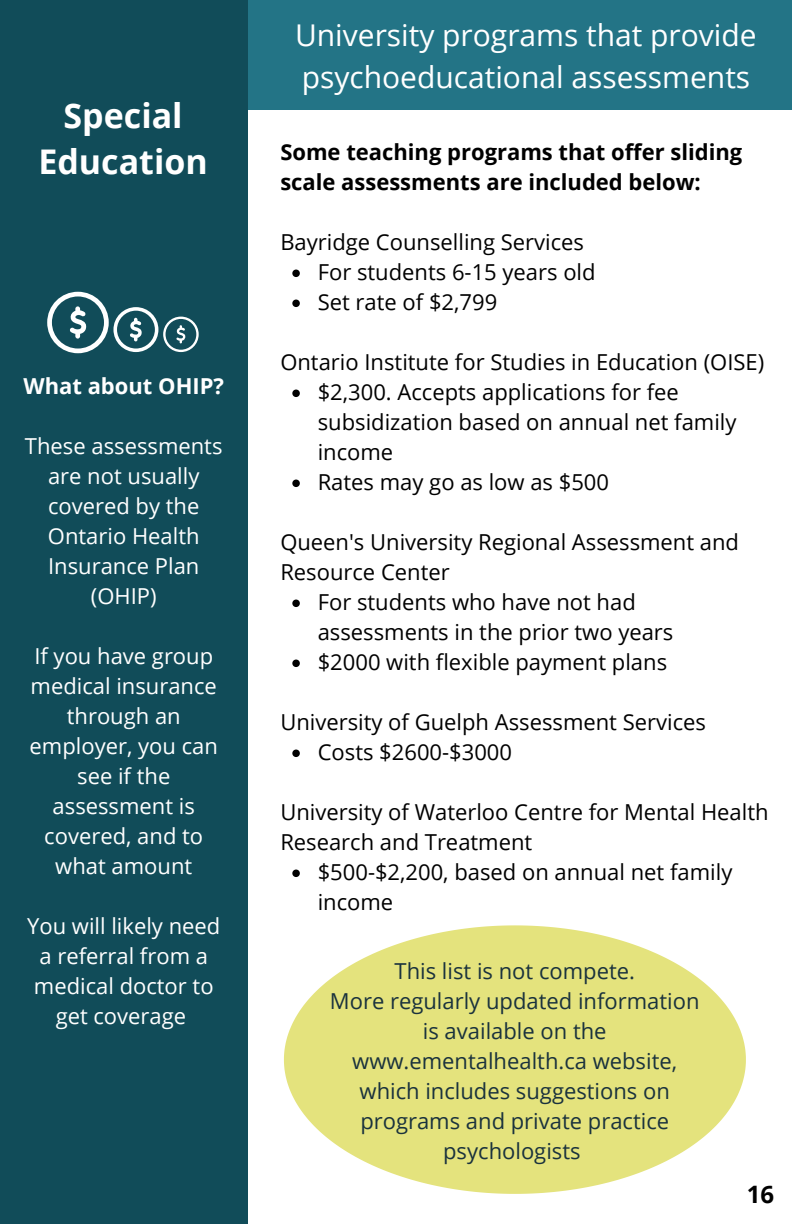
<style>
.page{position:relative;width:792px;height:1224px;background:#fff}
.page>*{position:absolute;margin:0;border:0;box-sizing:border-box;transform-origin:0 0}
.t1{font:700 34px/46.4px "Open Sans";color:#fff;text-align:center}
.t2{font:30px/42px "Open Sans";color:#fff}
.t3{font:700 24px "Open Sans";color:#000}
.t4{font:22px/30px "Open Sans";color:#000}
.t5{font:22px/30px "Open Sans";color:#fff;text-align:center}
.t6{font:22px/30px "Open Sans";color:#1a323d;text-align:center}
.t7{font:700 22px/30px "Open Sans";color:#000}
.t8{font:700 22px "Open Sans";color:#fff}
</style>
<div class="page">
<div style="left:238px;top:0;width:554px;height:110px;background:#237486"></div>
<div style="left:0;top:0;width:247px;height:1224px;background:#114c59"></div>
<svg style="left:292px;top:270px;width:8px;height:7px"></svg>
<svg style="left:292px;top:300px;width:8px;height:7px"></svg>
<svg style="left:292px;top:390px;width:8px;height:7px"></svg>
<svg style="left:292px;top:480px;width:8px;height:7px"></svg>
<svg style="left:292px;top:600px;width:8px;height:7px"></svg>
<svg style="left:292px;top:660px;width:8px;height:7px"></svg>
<svg style="left:292px;top:750px;width:8px;height:7px"></svg>
<svg style="left:292px;top:870px;width:8px;height:7px"></svg>
<svg style="left:47px;top:292px;width:152px;height:61px"></svg>
<svg style="left:284px;top:925px;width:462px;height:269px;fill:#e4e37d"></svg>
<h1 class="t1" style="left:38px;top:91px;width:171px">Special<br>Education</h1>
<p class="t8" style="left:23px;top:370px;width:202px">What about OHIP?</p>
<p class="t5" style="left:25px;top:430px;width:199px">These assessments are not usually covered by the<br>Ontario Health<br>Insurance Plan (OHIP)</p>
<p class="t5" style="left:30px;top:640px;width:190px">If you have group medical insurance through an employer, you can see if the assessment is covered, and to what amount</p>
<p class="t5" style="left:27px;top:910px;width:195px">You will likely need a referral from a medical doctor to get coverage</p>
<h2 class="t2" style="left:295px;top:13px;width:463px">University programs that provide psychoeducational assessments</h2>
<p class="t7" style="left:280px;top:137px;width:463px">Some teaching programs that offer sliding scale assessments are included below:</p>
<p class="t4" style="left:280px;top:227px;width:305px">Bayridge Counselling Services</p>
<p class="t4" style="left:318px;top:257px;width:279px">For students 6-15 years old<br>Set rate of $2,799</p>
<p class="t4" style="left:280px;top:347px;width:485px">Ontario Institute for Studies in Education (OISE)</p>
<p class="t4" style="left:318px;top:377px;width:420px">$2,300. Accepts applications for fee subsidization based on annual net family income<br>Rates may go as low as $500</p>
<p class="t4" style="left:280px;top:527px;width:460px">Queen's University Regional Assessment and<br>Resource Center</p>
<p class="t4" style="left:318px;top:587px;width:357px">For students who have not had assessments in the prior two years $2000 with flexible payment plans</p>
<p class="t4" style="left:280px;top:707px;width:427px">University of Guelph Assessment Services</p>
<p class="t4" style="left:318px;top:737px;width:196px">Costs $2600-$3000</p>
<p class="t4" style="left:280px;top:797px;width:490px">University of Waterloo Centre for Mental Health<br>Research and Treatment</p>
<p class="t4" style="left:318px;top:857px;width:416px">$500-$2,200, based on annual net family income</p>
<p class="t6" style="left:330px;top:955px;width:371px">This list is not compete.<br>More regularly updated information is available on the www.ementalhealth.ca website, which includes suggestions on programs and private practice psychologists</p>
<p class="t3" style="left:747px;top:1177px;width:29px">16</p>
</div>
